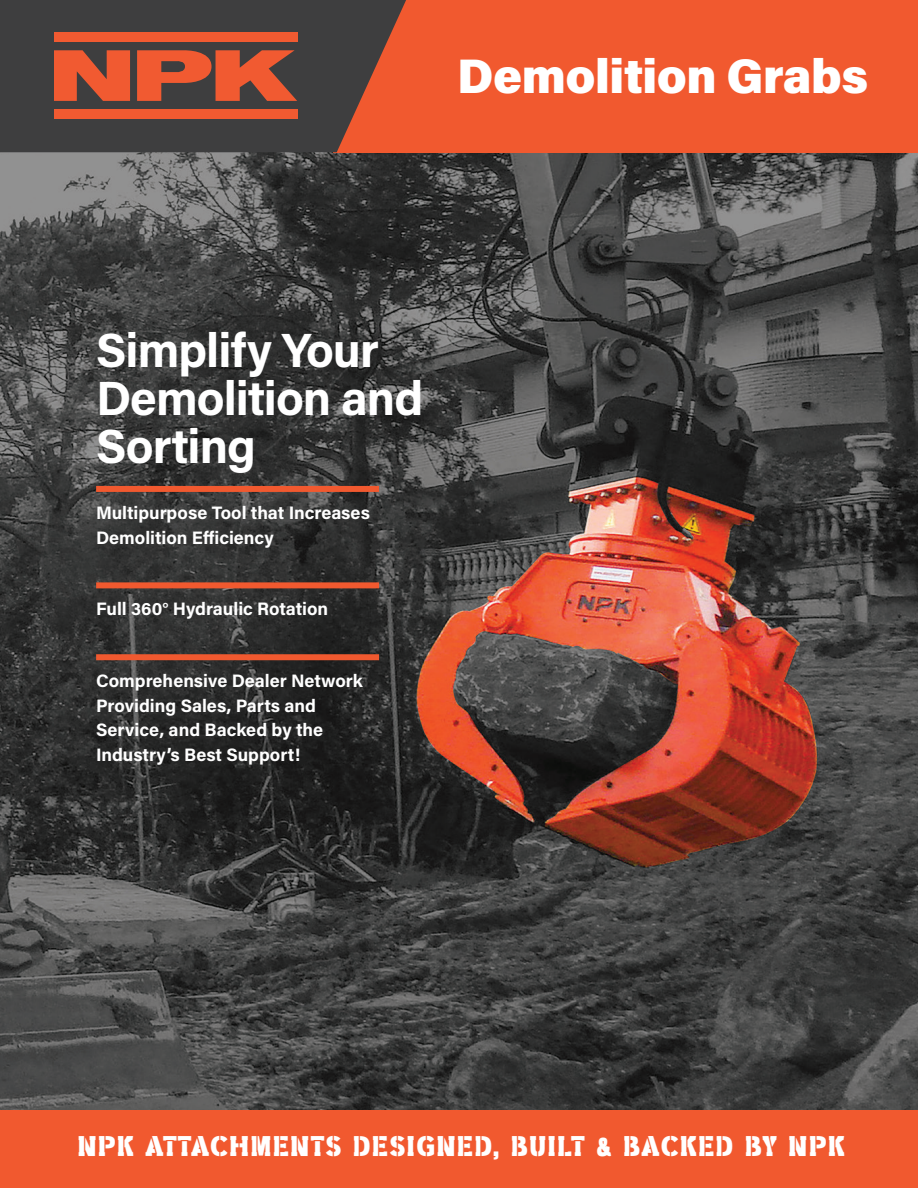
<style>
.page{position:relative;width:918px;height:1188px;background:#fff}
.page>*{position:absolute;margin:0;border:0;box-sizing:border-box;transform-origin:0 0}
.t1{font:900 48.45px "Acumin Pro";letter-spacing:-.01em;color:#fff}
.t2{font:700 48px/48px "Acumin Pro";letter-spacing:-.02em;color:#fff}
.t3{font:28.5px "Milan Stencil";letter-spacing:.04em;color:#fff}
.t4{font:700 18px/24.6px "Acumin Pro";color:#fff}
</style>
<div class="page">
<img style="left:0;top:152px;width:918px;height:958px">
<div style="left:333px;top:0;width:585px;height:152px;background:#f1592f"></div>
<div style="left:0;top:1110px;width:918px;height:78px;background:#f1592f"></div>
<svg style="left:0;top:0;width:406px;height:152px;fill:#3e3e3f"></svg>
<div style="left:54px;top:33px;width:243px;height:9px;background:#f15a31"></div>
<div style="left:54px;top:109px;width:243px;height:10px;background:#f15a31"></div>
<svg style="left:54px;top:50px;width:76px;height:51px"></svg>
<svg style="left:137px;top:50px;width:160px;height:51px"></svg>
<div style="left:96px;top:486px;width:283px;height:6px;background:#f1592f"></div>
<div style="left:96px;top:582px;width:283px;height:6px;background:#f1592f"></div>
<div style="left:96px;top:654px;width:283px;height:6px;background:#f1592f"></div>
<p class="t1" style="left:457px;top:42px;width:413px">Demolition Grabs</p>
<p class="t2" style="left:96px;top:324px;width:329px">Simplify Your<br>Demolition and<br>Sorting</p>
<p class="t4" style="left:96px;top:500px;width:275px">Multipurpose Tool that Increases<br>Demolition Efficiency</p>
<p class="t4" style="left:96px;top:596px;width:234px">Full 360° Hydraulic Rotation</p>
<p class="t4" style="left:96px;top:668px;width:268px">Comprehensive Dealer Network<br>Providing Sales, Parts and<br>Service, and Backed by the<br>Industry’s Best Support!</p>
<p class="t3" style="left:77px;top:1135px;width:769px">NPK ATTACHMENTS DESIGNED, BUILT &amp; BACKED BY NPK</p>
</div>
